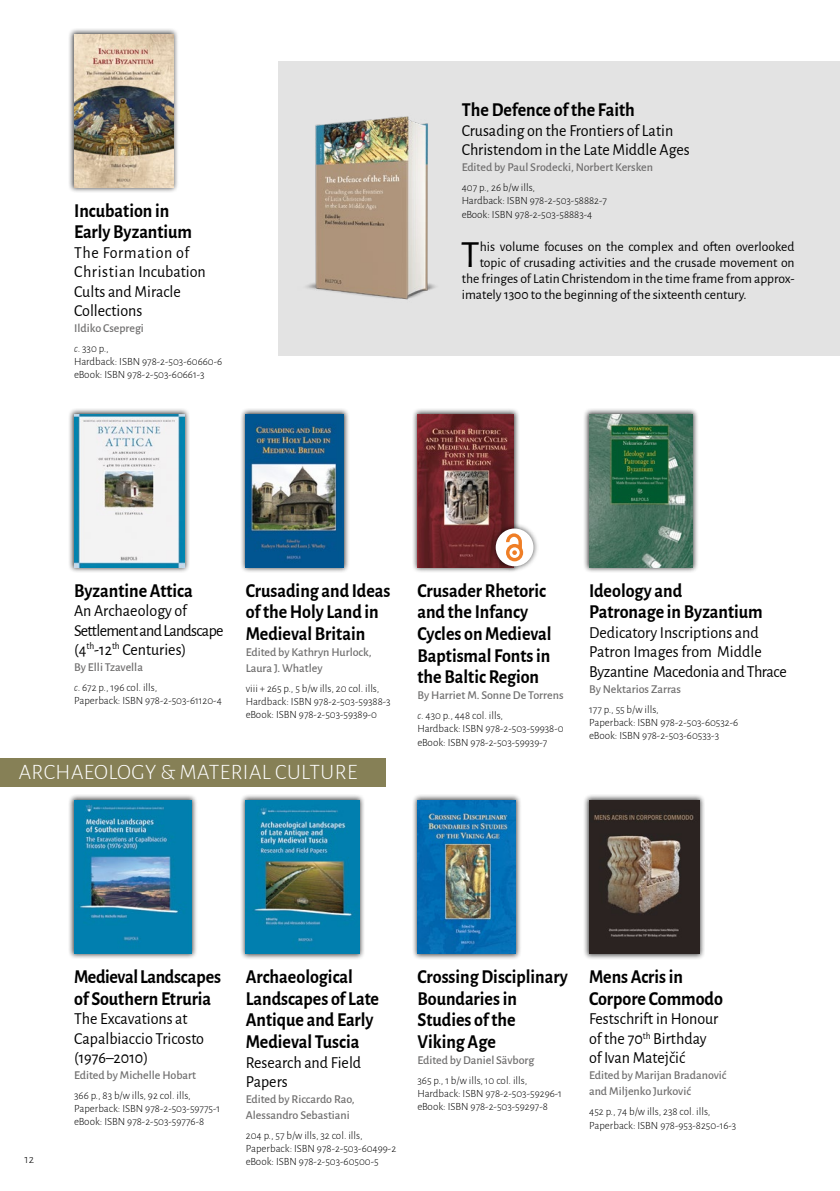
<style>
.page{position:relative;width:840px;height:1191px;background:#fff}
.page>*{position:absolute;margin:0;border:0;box-sizing:border-box;transform-origin:0 0}
.t1{font:38.6px "Alegreya Sans";color:#000}
.t2{font:300 22px "Alegreya Sans";letter-spacing:.02em;color:#fff}
.t3{font:700 19.8px/21.6px "Alegreya Sans";color:#000;scale:.91 1}
.t4{font:16.8px/19.2px "Alegreya Sans";color:#000;scale:.95 1}
.t5{font:16.8px/19.2px "Alegreya Sans";letter-spacing:-.02em;color:#000;scale:.95 1}
.t6{font:13.6px "Alegreya Sans";color:#000}
.t7{font:500 12px/16px "Alegreya Sans";color:#706f6f}
.t8{font:300 12px "Alegreya Sans";color:#000}
.t9{font:300 11px/13.2px "Alegreya Sans";color:#000}
.s1{font-style:italic}
</style>
<div class="page">
<div style="left:68px;top:28px;width:111px;height:165px;background:#000;opacity:.75"></div>
<img style="left:74px;top:34px;width:99px;height:153px">
<div style="left:0;top:758px;width:386px;height:28px;background:#868056"></div>
<div style="left:68px;top:408px;width:122px;height:165px;background:#000;opacity:.75"></div>
<img style="left:74px;top:414px;width:110px;height:153px">
<div style="left:411px;top:408px;width:108px;height:165px;background:#000;opacity:.75"></div>
<img style="left:417px;top:414px;width:96px;height:153px">
<div style="left:583px;top:408px;width:115px;height:165px;background:#000;opacity:.75"></div>
<img style="left:588px;top:414px;width:104px;height:153px">
<div style="left:68px;top:794px;width:130px;height:165px;background:#000;opacity:.75"></div>
<img style="left:74px;top:800px;width:118px;height:153px">
<div style="left:240px;top:794px;width:125px;height:165px;background:#000;opacity:.75"></div>
<img style="left:246px;top:800px;width:113px;height:153px">
<div style="left:411px;top:794px;width:110px;height:165px;background:#000;opacity:.75"></div>
<img style="left:417px;top:800px;width:98px;height:153px">
<div style="left:583px;top:794px;width:121px;height:165px;background:#000;opacity:.75"></div>
<img style="left:588px;top:800px;width:111px;height:153px">
<div style="left:278px;top:61px;width:561px;height:295px;background:#e3e3e3"></div>
<div style="left:240px;top:408px;width:109px;height:165px;background:#000;opacity:.75"></div>
<img style="left:246px;top:414px;width:97px;height:153px">
<img style="left:306px;top:116px;width:130px;height:184px">
<div style="left:489px;top:522px;width:50px;height:50px;background:#000;opacity:.75"></div>
<div style="left:495px;top:528px;width:38px;height:38px;background:#fff;border-radius:50%"></div>
<svg style="left:506px;top:533px;width:17px;height:28px"></svg>
<h3 class="t3" style="left:74px;top:198px;width:131px">Incubation in<br>Early Byzantium</h3>
<h3 class="t4" style="left:74px;top:242px;width:140px">The Formation of<br>Christian Incubation<br>Cults and Miracle<br>Collections</h3>
<p class="t7" style="left:74px;top:319px;width:71px">Ildiko Csepregi</p>
<p class="t9" style="left:74px;top:341px;width:150px"><span class="s1">c</span>. 330 p.,<br>Hardback: ISBN 978-2-503-60660-6 eBook: ISBN 978-2-503-60661-3</p>
<h3 class="t3" style="left:461px;top:98px;width:192px">The Defence of the Faith</h3>
<h3 class="t4" style="left:461px;top:120px;width:241px">Crusading on the Frontiers of Latin<br>Christendom in the Late Middle Ages</h3>
<p class="t7" style="left:461px;top:159px;width:193px">Edited by Paul Srodecki, Norbert Kersken</p>
<p class="t9" style="left:461px;top:181px;width:147px">407 p., 26 b/w ills,<br>Hardback: ISBN 978-2-503-58882-7 eBook: ISBN 978-2-503-58883-4</p>
<h1 class="t1" style="left:460px;top:228px;width:20px">T</h1>
<p class="t6" style="left:479px;top:238px;width:316px">his volume focuses on the complex and often overlooked</p>
<p class="t6" style="left:479px;top:254px;width:316px">topic of crusading activities and the crusade movement on</p>
<p class="t6" style="left:461px;top:269px;width:334px">the fringes of Latin Christendom in the time frame from approx-</p>
<p class="t6" style="left:461px;top:286px;width:286px">imately 1300 to the beginning of the sixteenth century.</p>
<h3 class="t3" style="left:74px;top:578px;width:132px">Byzantine Attica</h3>
<h3 class="t5" style="left:74px;top:600px;width:159px">An Archaeology of<br>Settlement and Landscape (4<sup>th</sup>-12<sup>th</sup> Centuries)</h3>
<p class="t7" style="left:74px;top:658px;width:70px">By Elli Tzavella</p>
<p class="t9" style="left:74px;top:680px;width:149px"><span class="s1">c</span>. 672 p., 196 col. ills,<br>Paperback: ISBN 978-2-503-61120-4</p>
<h3 class="t3" style="left:246px;top:578px;width:160px">Crusading and Ideas of the Holy Land in<br>Medieval Britain</h3>
<p class="t7" style="left:246px;top:643px;width:127px">Edited by Kathryn Hurlock,<br>Laura J. Whatley</p>
<p class="t9" style="left:246px;top:681px;width:146px">viii + 265 p., 5 b/w ills, 20 col. ills,<br>Hardback: ISBN 978-2-503-59388-3 eBook: ISBN 978-2-503-59389-0</p>
<h2 class="t2" style="left:19px;top:757px;width:340px">ARCHAEOLOGY &amp; MATERIAL CULTURE</h2>
<h3 class="t3" style="left:417px;top:578px;width:149px">Crusader Rhetoric and the Infancy<br>Cycles on Medieval<br>Baptismal Fonts in the Baltic Region</h3>
<p class="t7" style="left:417px;top:686px;width:147px">By Harriet M. Sonne De Torrens</p>
<p class="t9" style="left:417px;top:708px;width:148px"><span class="s1">c</span>. 430 p., 448 col. ills,<br>Hardback: ISBN 978-2-503-59938-0 eBook: ISBN 978-2-503-59939-7</p>
<h3 class="t3" style="left:588px;top:578px;width:192px">Ideology and<br>Patronage in Byzantium</h3>
<h3 class="t4" style="left:588px;top:622px;width:209px">Dedicatory Inscriptions and<br>Patron Images from Middle<br>Byzantine Macedonia and Thrace</h3>
<p class="t7" style="left:588px;top:680px;width:93px">By Nektarios Zarras</p>
<p class="t9" style="left:588px;top:702px;width:151px">177 p., 55 b/w ills,<br>Paperback: ISBN 978-2-503-60532-6 eBook: ISBN 978-2-503-60533-3</p>
<p class="t8" style="left:25px;top:1151px;width:11px">12</p>
<h3 class="t3" style="left:74px;top:964px;width:163px">Medieval Landscapes of Southern Etruria</h3>
<h3 class="t4" style="left:74px;top:1008px;width:138px">The Excavations at<br>Capalbiaccio Tricosto (1976–2010)</h3>
<p class="t7" style="left:74px;top:1066px;width:123px">Edited by Michelle Hobart</p>
<p class="t9" style="left:74px;top:1088px;width:147px">366 p., 83 b/w ills, 92 col. ills,<br>Paperback: ISBN 978-2-503-59775-1 eBook: ISBN 978-2-503-59776-8</p>
<h3 class="t3" style="left:246px;top:964px;width:148px">Archaeological<br>Landscapes of Late<br>Antique and Early<br>Medieval Tuscia</h3>
<h3 class="t4" style="left:246px;top:1051px;width:123px">Research and Field<br>Papers</h3>
<p class="t7" style="left:246px;top:1090px;width:110px">Edited by Riccardo Rao,<br>Alessandro Sebastiani</p>
<p class="t9" style="left:246px;top:1128px;width:152px">204 p., 57 b/w ills, 32 col. ills,<br>Paperback: ISBN 978-2-503-60499-2 eBook: ISBN 978-2-503-60500-5</p>
<h3 class="t3" style="left:417px;top:964px;width:166px">Crossing Disciplinary<br>Boundaries in<br>Studies of the<br>Viking Age</h3>
<p class="t7" style="left:417px;top:1051px;width:118px">Edited by Daniel Sävborg</p>
<p class="t9" style="left:417px;top:1073px;width:146px">365 p., 1 b/w ills, 10 col. ills,<br>Hardback: ISBN 978-2-503-59296-1 eBook: ISBN 978-2-503-59297-8</p>
<h3 class="t3" style="left:588px;top:964px;width:148px">Mens Acris in<br>Corpore Commodo</h3>
<h3 class="t4" style="left:588px;top:1008px;width:137px">Festschrift in Honour of the 70<sup>th</sup> Birthday of Ivan Matejčić</h3>
<p class="t7" style="left:588px;top:1066px;width:139px">Edited by Marijan Bradanović and Miljenko Jurković</p>
<p class="t9" style="left:588px;top:1104px;width:149px">452 p., 74 b/w ills, 238 col. ills,<br>Paperback: ISBN 978-953-8250-16-3</p>
</div>
